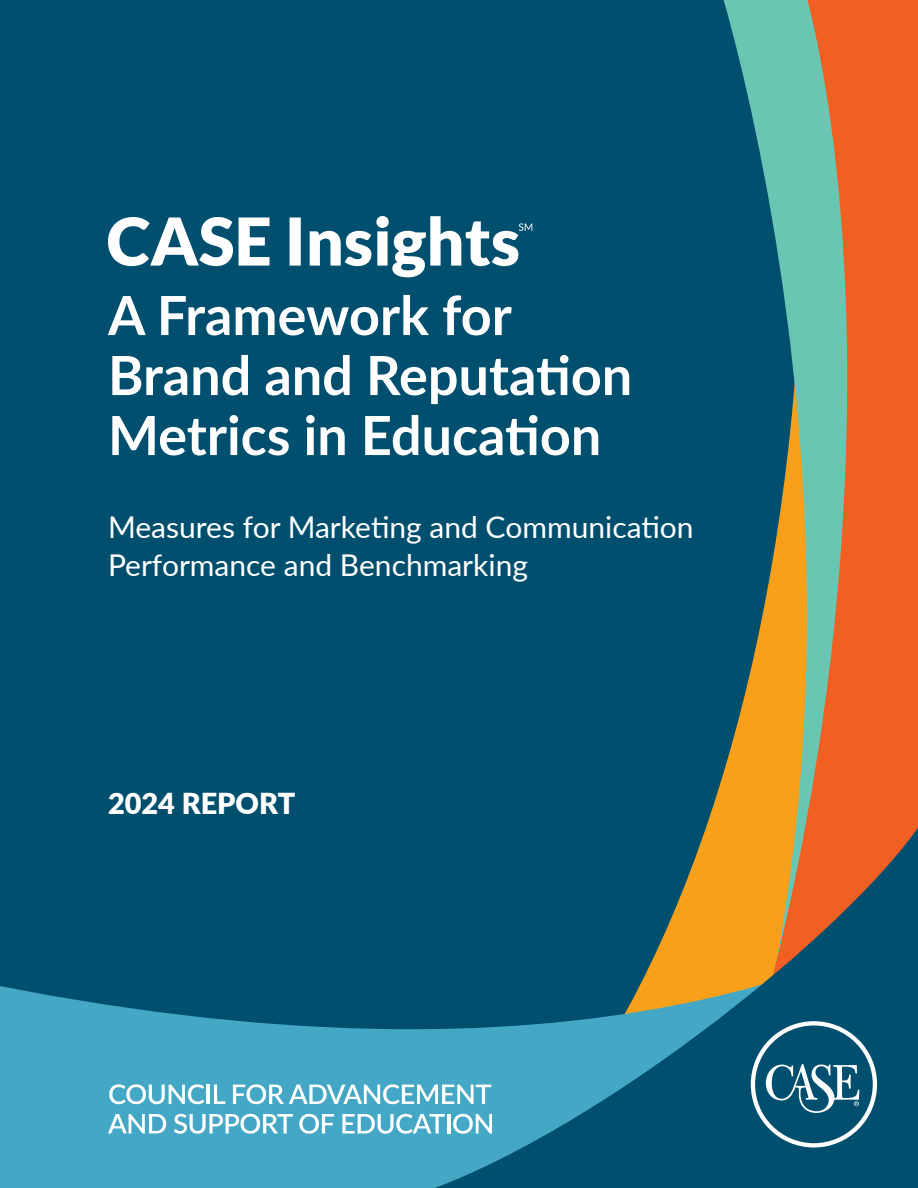
<style>
.page{position:relative;width:918px;height:1188px;background:#004f6e}
.page>*{position:absolute;margin:0;border:0;box-sizing:border-box;transform-origin:0 0}
.t1{font:700 54px/60px "Lato";color:#fff}
.t2{font:30px/37.5px "Lato";color:#fff}
.t3{font:900 28.95px "Lato";color:#fff}
</style>
<div class="page">
<svg style="left:714px;top:0;width:204px;height:808px"></svg>
<svg style="left:0;top:986px;width:392px;height:202px;fill:#43a7c5"></svg>
<svg style="left:392px;top:808px;width:526px;height:380px"></svg>
<svg style="left:109px;top:1084px;width:95px;height:20px;background:#86c6d9"></svg>
<hr style="left:207px;top:1085px;width:3px;height:19px;background:#fff">
<svg style="left:214px;top:1085px;width:11px;height:19px"></svg>
<svg style="left:233px;top:1084px;width:258px;height:20px;background:#88c7da"></svg>
<svg style="left:108px;top:1114px;width:58px;height:20px"></svg>
<svg style="left:174px;top:1114px;width:119px;height:20px;background:#8ac8da"></svg>
<svg style="left:299px;top:1114px;width:35px;height:20px"></svg>
<svg style="left:342px;top:1114px;width:103px;height:20px;background:#88c7da"></svg>
<hr style="left:447px;top:1114px;width:3px;height:20px;background:#fff">
<svg style="left:453px;top:1114px;width:39px;height:20px"></svg>
<svg style="left:751px;top:1021px;width:126px;height:127px"></svg>
<svg style="left:108px;top:216px;width:424px;height:61px"></svg>
<h1 class="t1" style="left:108px;top:283px;width:526px">A Framework for<br>Brand and Reputation<br>Metrics in Education</h1>
<p class="t2" style="left:108px;top:507px;width:587px">Measures for Marketing and Communication<br>Performance and Benchmarking</p>
<p class="t3" style="left:108px;top:781px;width:189px">2024 REPORT</p>
</div>
